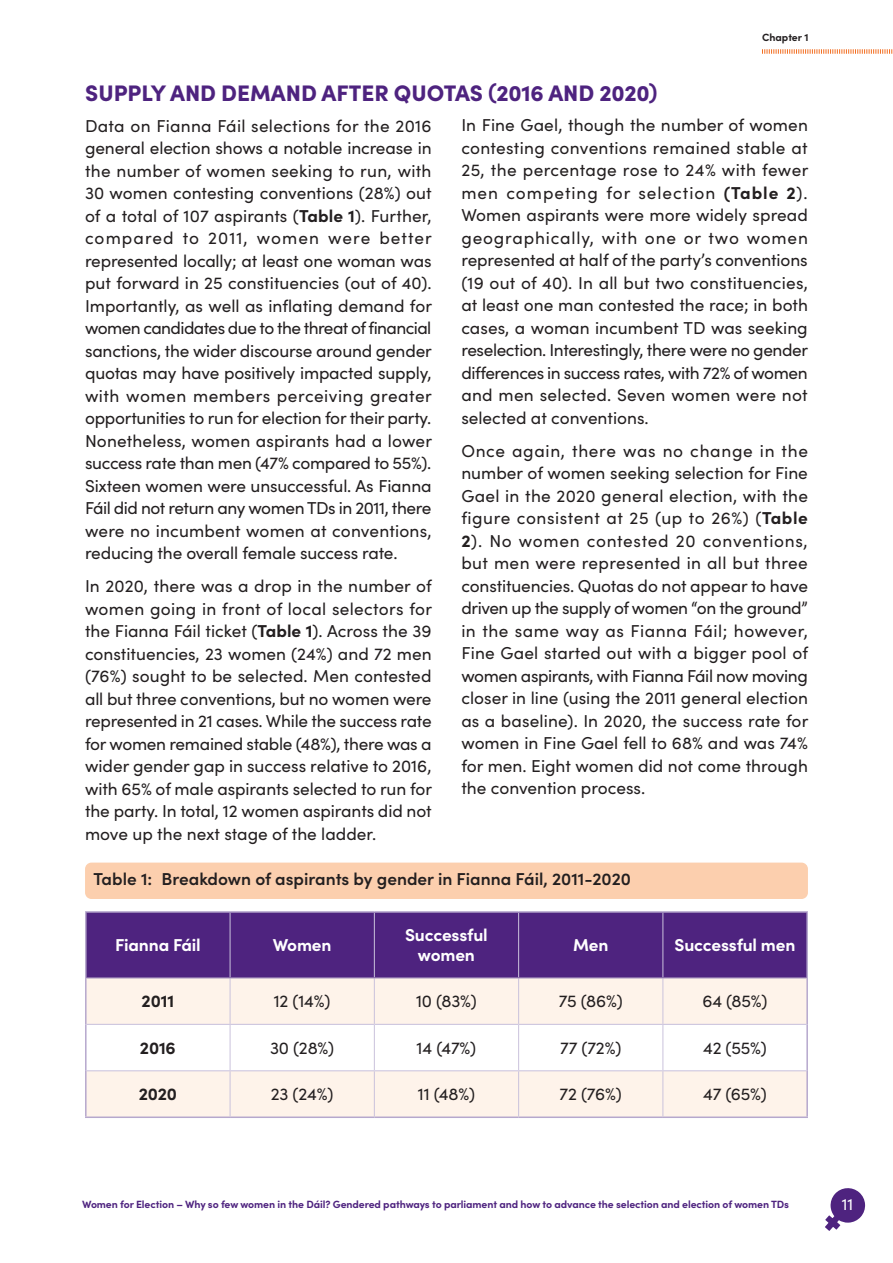
<style>
.page{position:relative;width:893px;height:1263px;background:#fff}
.page>*{position:absolute;margin:0;border:0;box-sizing:border-box;transform-origin:0 0}
.t1{font:900 22.5px "Sofia Pro";color:#4e237f}
.t2{font:17.25px/22.5px "Sofia Pro";letter-spacing:-.005em;color:#231f20;text-align:justify}
.t3{font:600 17.25px "Sofia Pro";color:#231f20}
.t4{font:700 17.25px/19.5px "Sofia Pro";letter-spacing:-.01em;color:#fff;text-align:center}
.t5{font:700 17.25px "Sofia Pro";letter-spacing:-.01em;color:#231f20}
.t6{font:16.5px "Sofia Pro";color:#fff}
.t7{font:700 10.5px "Sofia Pro";letter-spacing:-.01em;color:#4e237f}
.t8{font:700 10.5px "Sofia Pro";color:#231f20}
.s1{font-weight:700}
</style>
<div class="page">
<div style="left:85px;top:862px;width:723px;height:37px;background:#fccfae;border-radius:6px"></div>
<div style="left:87px;top:913px;width:719px;height:64px;background:#4e237f"></div>
<div style="left:87px;top:978px;width:719px;height:138px;background:#fef3ea"></div>
<svg style="left:87px;top:1025px;width:719px;height:45px"></svg>
<hr style="left:85px;top:911px;width:145px;height:2px;background:#b6a8cd">
<hr style="left:85px;top:913px;width:2px;height:65px;background:#b6a8cd">
<hr style="left:230px;top:911px;width:144px;height:2px;background:#b6a8cd">
<hr style="left:374px;top:911px;width:145px;height:2px;background:#b6a8cd">
<hr style="left:519px;top:911px;width:144px;height:2px;background:#b6a8cd">
<hr style="left:663px;top:911px;width:145px;height:2px;background:#b6a8cd">
<hr style="left:806px;top:913px;width:2px;height:65px;background:#b6a8cd">
<hr style="left:85px;top:978px;width:2px;height:46px;background:#b6a8cd">
<hr style="left:806px;top:978px;width:2px;height:46px;background:#b6a8cd">
<hr style="left:85px;top:1024px;width:2px;height:47px;background:#b6a8cd">
<hr style="left:806px;top:1024px;width:2px;height:47px;background:#b6a8cd">
<hr style="left:85px;top:1071px;width:2px;height:45px;background:#b6a8cd">
<hr style="left:806px;top:1071px;width:2px;height:45px;background:#b6a8cd">
<hr style="left:85px;top:1116px;width:145px;height:2px;background:#b6a8cd">
<hr style="left:230px;top:1116px;width:144px;height:2px;background:#b6a8cd">
<hr style="left:374px;top:1116px;width:145px;height:2px;background:#b6a8cd">
<hr style="left:519px;top:1116px;width:144px;height:2px;background:#b6a8cd">
<hr style="left:663px;top:1116px;width:145px;height:2px;background:#b6a8cd">
<hr style="left:230px;top:913px;width:1px;height:64px;background:#cac2dc">
<hr style="left:374px;top:913px;width:1px;height:64px;background:#cac2dc">
<hr style="left:518px;top:913px;width:1px;height:64px;background:#cac2dc">
<hr style="left:662px;top:913px;width:1px;height:64px;background:#cac2dc">
<hr style="left:230px;top:978px;width:1px;height:46px;background:#cac2dc">
<hr style="left:374px;top:978px;width:1px;height:46px;background:#cac2dc">
<hr style="left:518px;top:978px;width:1px;height:46px;background:#cac2dc">
<hr style="left:662px;top:978px;width:1px;height:46px;background:#cac2dc">
<hr style="left:230px;top:1025px;width:1px;height:45px;background:#cac2dc">
<hr style="left:374px;top:1025px;width:1px;height:45px;background:#cac2dc">
<hr style="left:518px;top:1025px;width:1px;height:45px;background:#cac2dc">
<hr style="left:662px;top:1025px;width:1px;height:45px;background:#cac2dc">
<hr style="left:230px;top:1071px;width:1px;height:45px;background:#cac2dc">
<hr style="left:374px;top:1071px;width:1px;height:45px;background:#cac2dc">
<hr style="left:518px;top:1071px;width:1px;height:45px;background:#cac2dc">
<hr style="left:662px;top:1071px;width:1px;height:45px;background:#cac2dc">
<hr style="left:87px;top:1024px;width:143px;height:1px;background:#cac2dc">
<hr style="left:230px;top:1024px;width:144px;height:1px;background:#cac2dc">
<hr style="left:374px;top:1024px;width:145px;height:1px;background:#cac2dc">
<hr style="left:519px;top:1024px;width:144px;height:1px;background:#cac2dc">
<hr style="left:663px;top:1024px;width:143px;height:1px;background:#cac2dc">
<hr style="left:87px;top:1070px;width:143px;height:1px;background:#cac2dc">
<hr style="left:230px;top:1070px;width:144px;height:1px;background:#cac2dc">
<hr style="left:374px;top:1070px;width:145px;height:1px;background:#cac2dc">
<hr style="left:519px;top:1070px;width:144px;height:1px;background:#cac2dc">
<hr style="left:663px;top:1070px;width:143px;height:1px;background:#cac2dc">
<hr style="left:87px;top:977px;width:143px;height:1px;background:#927cb2">
<hr style="left:230px;top:977px;width:144px;height:1px;background:#927cb2">
<hr style="left:374px;top:977px;width:145px;height:1px;background:#927cb2">
<hr style="left:519px;top:977px;width:144px;height:1px;background:#927cb2">
<hr style="left:663px;top:977px;width:143px;height:1px;background:#927cb2">
<svg style="left:825px;top:1188px;width:40px;height:43px"></svg>
<svg style="left:762px;top:49px;width:131px;height:5px"></svg>
<p class="t8" style="left:762px;top:29px;width:48px">Chapter 1</p>
<h1 class="t1" style="left:85px;top:75px;width:574px">SUPPLY AND DEMAND AFTER QUOTAS (2016 AND 2020)</h1>
<p class="t2" style="left:85px;top:113px;width:349px">Data on Fianna Fáil selections for the 2016 general election shows a notable increase in the number of women seeking to run, with 30 women contesting conventions (28%) out of a total of 107 aspirants (<span class="s1">Table 1</span>). Further, compared to 2011, women were better represented locally; at least one woman was put forward in 25 constituencies (out of 40).<br>Importantly, as well as inflating demand for women candidates due to the threat of financial sanctions, the wider discourse around gender quotas may have positively impacted supply, with women members perceiving greater opportunities to run for election for their party.<br>Nonetheless, women aspirants had a lower success rate than men (47% compared to 55%).<br>Sixteen women were unsuccessful. As Fianna Fáil did not return any women TDs in 2011, there were no incumbent women at conventions, reducing the overall female success rate.</p>
<p class="t2" style="left:85px;top:574px;width:349px">In 2020, there was a drop in the number of women going in front of local selectors for the Fianna Fáil ticket (<span class="s1">Table 1</span>). Across the 39 constituencies, 23 women (24%) and 72 men (76%) sought to be selected. Men contested all but three conventions, but no women were represented in 21 cases. While the success rate for women remained stable (48%), there was a wider gender gap in success relative to 2016, with 65% of male aspirants selected to run for the party. In total, 12 women aspirants did not move up the next stage of the ladder.</p>
<p class="t2" style="left:461px;top:113px;width:348px">In Fine Gael, though the number of women contesting conventions remained stable at 25, the percentage rose to 24% with fewer men competing for selection <span class="s1">(Table 2</span>).<br>Women aspirants were more widely spread geographically, with one or two women represented at half of the party’s conventions (19 out of 40). In all but two constituencies, at least one man contested the race; in both cases, a woman incumbent TD was seeking reselection. Interestingly, there were no gender differences in success rates, with 72% of women and men selected. Seven women were not selected at conventions.</p>
<p class="t2" style="left:461px;top:439px;width:349px">Once again, there was no change in the number of women seeking selection for Fine Gael in the 2020 general election, with the figure consistent at 25 (up to 26%) (<span class="s1">Table 2</span>). No women contested 20 conventions, but men were represented in all but three constituencies. Quotas do not appear to have driven up the supply of women “on the ground” in the same way as Fianna Fáil; however, Fine Gael started out with a bigger pool of women aspirants, with Fianna Fáil now moving closer in line (using the 2011 general election as a baseline). In 2020, the success rate for women in Fine Gael fell to 68% and was 74% for men. Eight women did not come through the convention process.</p>
<p class="t3" style="left:94px;top:866px;width:539px">Table 1: Breakdown of aspirants by gender in Fianna Fáil, 2011-2020</p>
<p class="t4" style="left:115px;top:934px;width:87px">Fianna Fáil</p>
<p class="t4" style="left:273px;top:934px;width:60px">Women</p>
<p class="t4" style="left:405px;top:924px;width:84px">Successful women</p>
<p class="t4" style="left:573px;top:934px;width:37px">Men</p>
<p class="t4" style="left:675px;top:934px;width:122px">Successful men</p>
<p class="t5" style="left:142px;top:988px;width:34px">2011</p>
<p class="t2" style="left:274px;top:989px;width:58px">12 (14%)</p>
<p class="t2" style="left:416px;top:989px;width:62px">10 (83%)</p>
<p class="t2" style="left:559px;top:989px;width:65px">75 (86%)</p>
<p class="t2" style="left:702px;top:989px;width:67px">64 (85%)</p>
<p class="t5" style="left:140px;top:1034px;width:37px">2016</p>
<p class="t2" style="left:270px;top:1035px;width:66px">30 (28%)</p>
<p class="t2" style="left:417px;top:1035px;width:61px">14 (47%)</p>
<p class="t2" style="left:560px;top:1035px;width:63px">77 (72%)</p>
<p class="t2" style="left:703px;top:1035px;width:65px">42 (55%)</p>
<p class="t5" style="left:139px;top:1081px;width:40px">2020</p>
<p class="t2" style="left:271px;top:1082px;width:64px">23 (24%)</p>
<p class="t2" style="left:418px;top:1082px;width:59px">11 (48%)</p>
<p class="t2" style="left:560px;top:1082px;width:64px">72 (76%)</p>
<p class="t2" style="left:703px;top:1082px;width:65px">47 (65%)</p>
<p class="t7" style="left:82px;top:1196px;width:708px">Women for Election – Why so few women in the Dáil? Gendered pathways to parliament and how to advance the selection and election of women TDs</p>
<p class="t6" style="left:842px;top:1192px;width:13px">11</p>
</div>
